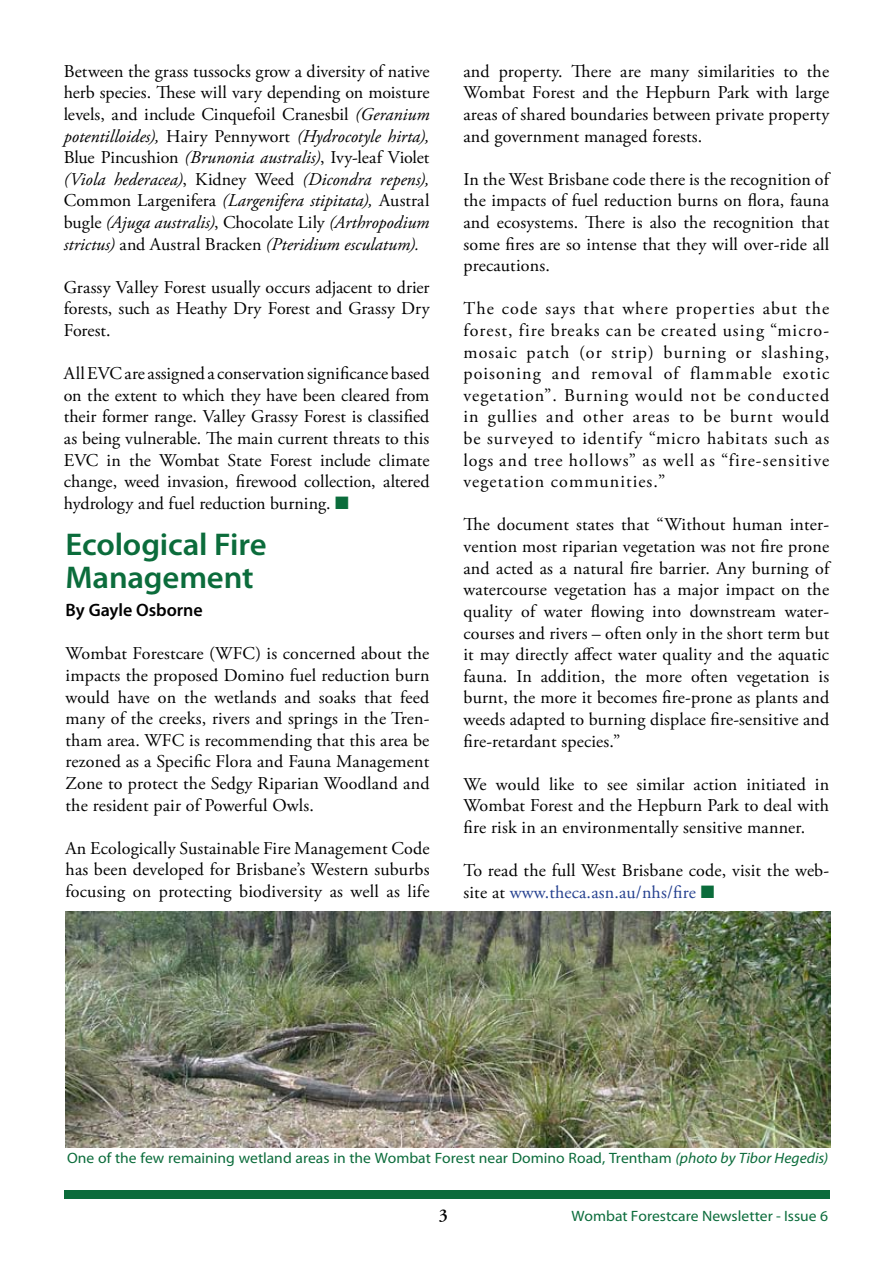
<style>
.page{position:relative;width:893px;height:1263px;background:#fff}
.page>*{position:absolute;margin:0;border:0;box-sizing:border-box;transform-origin:0 0}
.t1{font:600 31.5px/33px "Myriad Pro";letter-spacing:-.005em;color:#0b6c3b;scale:1.04 1}
.t2{font:18px/21.6px "Adobe Garamond Pro";letter-spacing:.01em;color:#000;text-align:justify}
.t3{font:600 18px "Myriad Pro";color:#000}
.t4{font:15px "Myriad Pro";color:#0b6c3b;scale:1.04 1}
.s1{font-style:italic}
.s2{color:#0b6c3b}
.s3{color:#24408f}
</style>
<div class="page">
<div style="left:64px;top:1190px;width:765px;height:9px;background:#0b6c3b"></div>
<img style="left:66px;top:912px;width:765px;height:236px">
<p class="t2" style="left:64px;top:61px;width:367px">Between the grass tussocks grow a diversity of native herb species. These will vary depending on moisture levels, and include Cinquefoil Cranesbil <span class="s1">(Geranium potentilloides),</span> Hairy Pennywort <span class="s1">(Hydrocotyle hirta), </span>Blue Pincushion <span class="s1">(Brunonia australis)</span>, Ivy-leaf Violet <span class="s1">(Viola hederacea)</span>, Kidney Weed <span class="s1">(Dicondra repens), </span>Common Largenifera <span class="s1">(Largenifera stipitata),</span> Austral bugle <span class="s1">(Ajuga australis)</span>, Chocolate Lily <span class="s1">(Arthropodium strictus)</span> and Austral Bracken <span class="s1">(Pteridium esculatum).</span></p>
<p class="t2" style="left:64px;top:277px;width:367px">Grassy Valley Forest usually occurs adjacent to drier forests, such as Heathy Dry Forest and Grassy Dry Forest.</p>
<p class="t2" style="left:64px;top:363px;width:367px">All EVC are assigned a conservation significance based on the extent to which they have been cleared from their former range. Valley Grassy Forest is classified as being vulnerable. The main current threats to this EVC in the Wombat State Forest include climate change, weed invasion, firewood collection, altered hydrology and fuel reduction burning. <span class="s2">■</span></p>
<h1 class="t1" style="left:66px;top:527px;width:195px">Ecological Fire<br>Management</h1>
<p class="t3" style="left:66px;top:599px;width:139px">By Gayle Osborne</p>
<p class="t2" style="left:66px;top:643px;width:365px">Wombat Forestcare (WFC) is concerned about the impacts the proposed Domino fuel reduction burn would have on the wetlands and soaks that feed many of the creeks, rivers and springs in the Tren&shy;tham area. WFC is recommending that this area be rezoned as a Specific Flora and Fauna Management Zone to protect the Sedgy Riparian Woodland and the resident pair of Powerful Owls.</p>
<p class="t2" style="left:66px;top:838px;width:365px">An Ecologically Sustainable Fire Management Code has been developed for Brisbane’s Western suburbs focusing on protecting biodiversity as well as life</p>
<p class="t2" style="left:463px;top:61px;width:367px">and property. There are many similarities to the Wombat Forest and the Hepburn Park with large areas of shared boundaries between private property and government managed forests.</p>
<p class="t2" style="left:463px;top:169px;width:367px">In the West Brisbane code there is the recognition of the impacts of fuel reduction burns on flora, fauna and ecosystems. There is also the recognition that some fires are so intense that they will over-ride all precautions.</p>
<p class="t2" style="left:463px;top:299px;width:367px">The code says that where properties abut the forest, fire breaks can be created using “micro&shy;mosaic patch (or strip) burning or slashing, poisoning and removal of flammable exotic vegetation”. Burning would not be conducted in gullies and other areas to be burnt would be surveyed to identify “micro habitats such as logs and tree hollows” as well as “fire-sensitive vegetation communities.”</p>
<p class="t2" style="left:463px;top:515px;width:367px">The document states that “Without human inter&shy;vention most riparian vegetation was not fire prone and acted as a natural fire barrier. Any burning of watercourse vegetation has a major impact on the quality of water flowing into downstream water&shy;courses and rivers – often only in the short term but it may directly affect water quality and the aquatic fauna. In addition, the more often vegetation is burnt, the more it becomes fire-prone as plants and weeds adapted to burning displace fire-sensitive and fire-retardant species.”</p>
<p class="t2" style="left:463px;top:774px;width:367px">We would like to see similar action initiated in Wombat Forest and the Hepburn Park to deal with fire risk in an environmentally sensitive manner.</p>
<p class="t2" style="left:463px;top:860px;width:367px">To read the full West Brisbane code, visit the web&shy;site at <span class="s3">www.theca.asn.au/nhs/fire</span> <span class="s2">■</span></p>
<p class="t4" style="left:67px;top:1148px;width:733px">One of the few remaining wetland areas in the Wombat Forest near Domino Road, Trentham <span class="s1">(photo by Tibor Hegedis)</span></p>
<p class="t4" style="left:572px;top:1206px;width:248px">Wombat Forestcare Newsletter - Issue 6</p>
</div>
